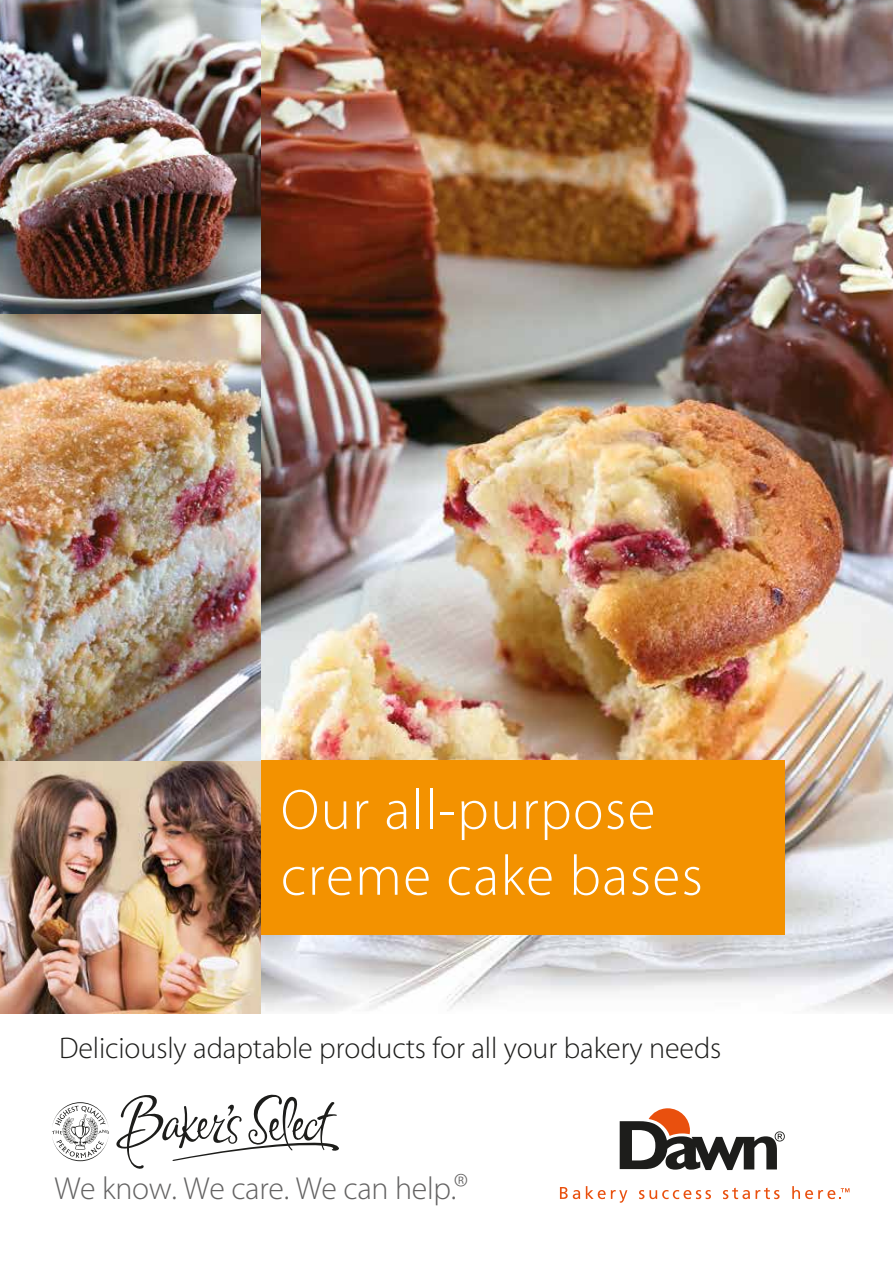
<style>
.page{position:relative;width:893px;height:1263px;background:#fff}
.page>*{position:absolute;margin:0;border:0;box-sizing:border-box;transform-origin:0 0}
.t1{font:57px/66px "Myriad Light Norm";letter-spacing:.025em;color:#fff}
.t2{font:31.95px "Myriad Light Norm";letter-spacing:-.01em;color:#646363}
.t3{font:30px "Myriad Light Norm";letter-spacing:-.005em;color:#1d1d1b}
</style>
<div class="page">
<img style="left:261px;top:0;width:632px;height:1011px">
<img style="left:0;top:314px;width:261px;height:700px">
<img style="left:0;top:0;width:261px;height:314px">
<div style="left:261px;top:760px;width:524px;height:174px;background:#f39200"></div>
<svg style="left:620px;top:1108px;width:165px;height:62px"></svg>
<svg style="left:560px;top:1187px;width:20px;height:12px"></svg>
<svg style="left:586px;top:1186px;width:41px;height:17px"></svg>
<svg style="left:639px;top:1190px;width:72px;height:9px"></svg>
<svg style="left:723px;top:1188px;width:57px;height:11px"></svg>
<svg style="left:792px;top:1186px;width:57px;height:13px"></svg>
<svg style="left:52px;top:1102px;width:57px;height:59px"></svg>
<svg style="left:116px;top:1094px;width:223px;height:75px"></svg>
<h1 class="t1" style="left:281px;top:779px;width:423px">Our all-purpose creme cake bases</h1>
<p class="t3" style="left:59px;top:1033px;width:664px">Deliciously adaptable products for all your bakery needs</p>
<p class="t2" style="left:54px;top:1172px;width:415px">We know. We care. We can help.<sup>®</sup></p>
</div>
